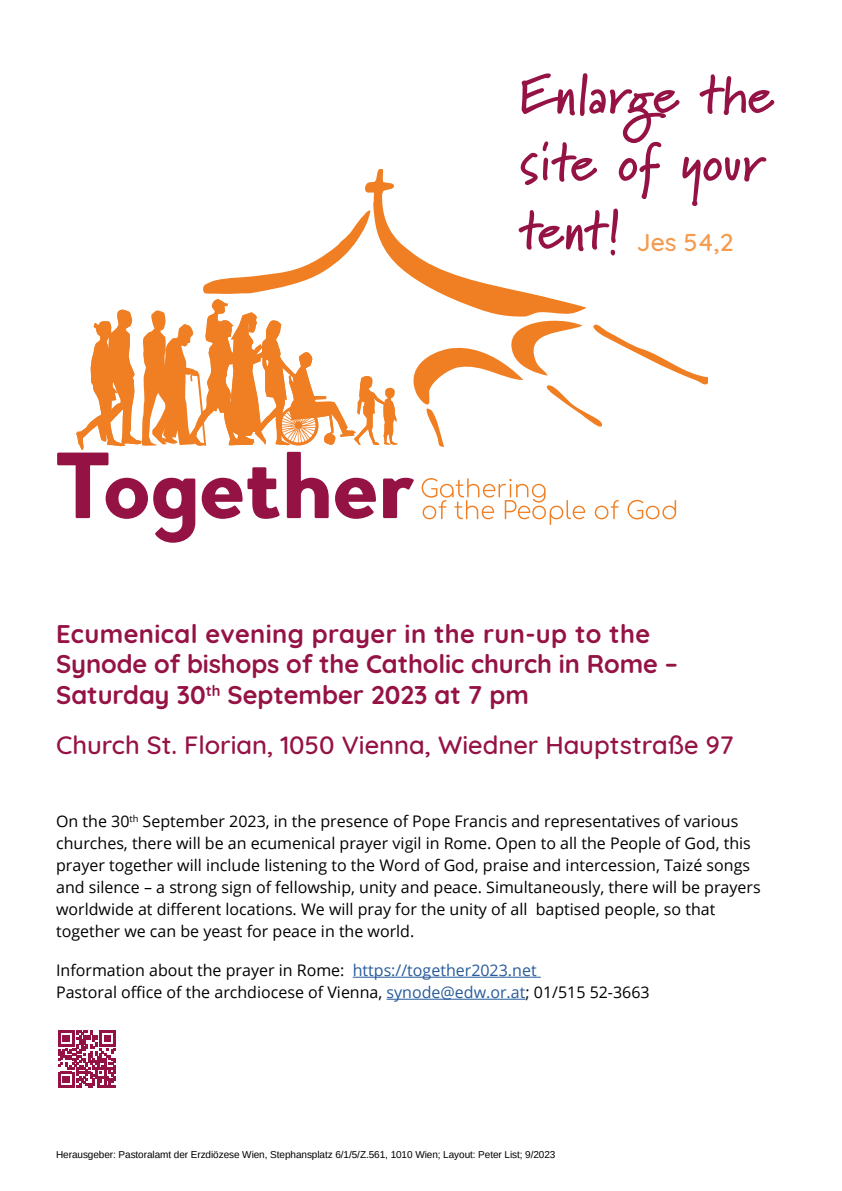
<style>
.page{position:relative;width:842px;height:1191px;background:#fff}
.page>*{position:absolute;margin:0;border:0;box-sizing:border-box;transform-origin:0 0}
.t1{font:700 54.3px/67.8px "Marydale";color:#951245}
.t2{font:700 25.5px/30.6px "Quicksand";color:#951245}
.t3{font:500 25.5px "Quicksand";color:#951245}
.t4{font:500 24.8px "Quicksand";color:#f49b50}
.t5{font:16px/22px "Open Sans";color:#000}
.t6{font:10px "Liberation Sans";letter-spacing:-.005em;color:#000}
.s1{color:#275b9b}
</style>
<div class="page">
<svg style="left:57px;top:170px;width:651px;height:373px"></svg>
<hr style="left:353px;top:976px;width:188px;height:1px;background:#275b9b">
<hr style="left:387px;top:998px;width:138px;height:1px;background:#275b9b">
<svg style="left:58px;top:1030px;width:58px;height:57px"></svg>
<h1 class="t1" style="left:519px;top:60px;width:256px">Enlarge the site of your tent!</h1>
<h3 class="t4" style="left:637px;top:222px;width:98px">Jes 54,2</h3>
<h2 class="t2" style="left:56px;top:616px;width:623px">Ecumenical evening prayer in the run-up to the<br>Synode of bishops of the Catholic church in Rome –<br>Saturday 30<sup>th</sup> September 2023 at 7 pm</h2>
<h2 class="t3" style="left:56px;top:724px;width:679px">Church St. Florian, 1050 Vienna, Wiedner Hauptstraße 97</h2>
<p class="t5" style="left:56px;top:809px;width:706px">On the 30<sup>th</sup> September 2023, in the presence of Pope Francis and representatives of various churches, there will be an ecumenical prayer vigil in Rome. Open to all the People of God, this prayer together will include listening to the Word of God, praise and intercession, Taizé songs and silence – a strong sign of fellowship, unity and peace. Simultaneously, there will be prayers worldwide at different locations. We will pray for the unity of all baptised people, so that together we can be yeast for peace in the world.</p>
<p class="t5" style="left:56px;top:958px;width:595px">Information about the prayer in Rome: <span class="s1">https://together2023.net<br></span>Pastoral office of the archdiocese of Vienna, <span class="s1">synode@edw.or.at</span>; 01/515 52-3663</p>
<p class="t6" style="left:56px;top:1147px;width:501px">Herausgeber: Pastoralamt der Erzdiözese Wien, Stephansplatz 6/1/5/Z.561, 1010 Wien; Layout: Peter List; 9/2023</p>
</div>
